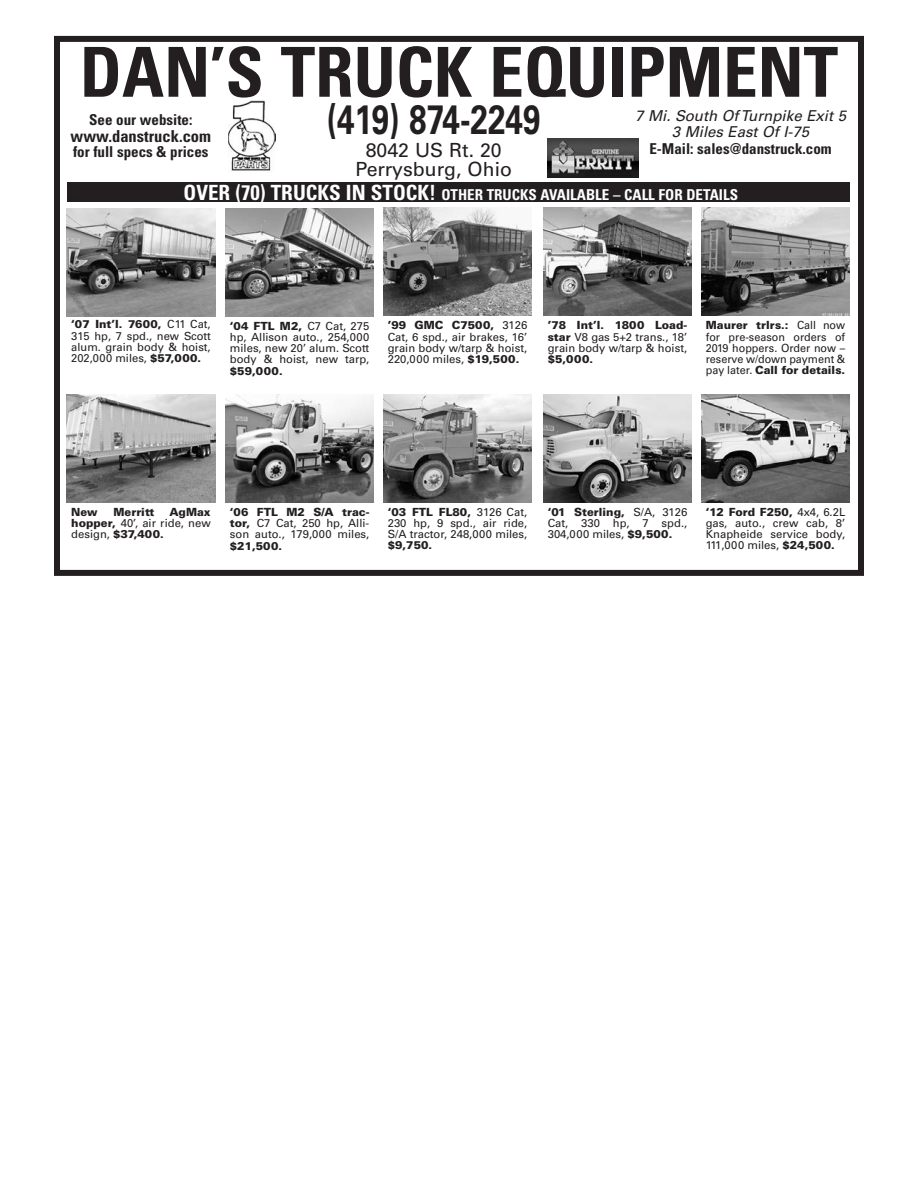
<style>
.page{position:relative;width:918px;height:1188px;background:#fff}
.page>*{position:absolute;margin:0;border:0;box-sizing:border-box;transform-origin:0 0}
.t1{font:700 condensed 69px "Univers";color:#231f20}
.t2{font:700 40.95px "Univers";color:#231f20;scale:.77 1}
.t3{font:19.5px "Univers";color:#231f20}
.t4{font:700 condensed 16.5px "Univers";color:#231f20}
.t5{font:700 condensed 15px "Univers";color:#231f20}
.t6{font:700 condensed 15px "Univers";color:#fff}
.t7{font:italic 15px "Univers";color:#231f20}
.t8{font:11.25px/11.2px "Univers";color:#231f20;text-align:justify}
.t9{font:11.25px/11.2px "Univers";color:#231f20;text-align:justify;scale:.96 1}
.t10{font:900 11.25px "Univers";color:#231f20}
.s1{font-size:21px}
.s2{font-weight:900}
</style>
<div class="page">
<div style="left:54px;top:36px;width:810px;height:540px;border:6px solid #231f20"></div>
<img style="left:228px;top:100px;width:47px;height:71px">
<img style="left:383px;top:394px;width:149px;height:108px">
<img style="left:543px;top:394px;width:149px;height:108px">
<img style="left:225px;top:394px;width:149px;height:108px">
<img style="left:67px;top:394px;width:148px;height:108px">
<img style="left:701px;top:394px;width:149px;height:108px">
<div style="left:68px;top:182px;width:782px;height:19px;background:#231f20"></div>
<img style="left:383px;top:208px;width:149px;height:108px">
<img style="left:543px;top:208px;width:149px;height:108px">
<img style="left:225px;top:208px;width:149px;height:108px">
<img style="left:67px;top:208px;width:148px;height:108px">
<img style="left:701px;top:208px;width:149px;height:108px">
<img style="left:547px;top:139px;width:92px;height:38px">
<p class="t1" style="left:80px;top:30px;width:760px">DAN’S TRUCK EQUIPMENT</p>
<p class="t7" style="left:635px;top:106px;width:212px">7 Mi. South Of Turnpike Exit 5</p>
<p class="t7" style="left:672px;top:123px;width:139px">3 Miles East Of I-75</p>
<p class="t5" style="left:649px;top:139px;width:184px">E-Mail: sales@danstruck.com</p>
<p class="t2" style="left:327px;top:96px;width:279px">(419) 874-2249</p>
<p class="t3" style="left:366px;top:138px;width:138px">8042 US Rt. 20</p>
<p class="t3" style="left:355px;top:158px;width:158px">Perrysburg, Ohio</p>
<p class="t5" style="left:89px;top:111px;width:105px">See our website:</p>
<p class="t4" style="left:71px;top:126px;width:142px">www.danstruck.com</p>
<p class="t5" style="left:73px;top:142px;width:137px">for full specs &amp; prices</p>
<p class="t6" style="left:184px;top:185px;width:556px"><span class="s1">OVER (70) TRUCKS IN STOCK!</span> OTHER TRUCKS AVAILABLE – CALL FOR DETAILS</p>
<p class="t8" style="left:71px;top:319px;width:141px"><span class="s2">‘07 Int’l. 7600,</span> C11 Cat, 315 hp, 7 spd., new Scott alum. grain body &amp; hoist, 202,000 miles, <span class="s2">$57,000.</span></p>
<p class="t9" style="left:706px;top:320px;width:147px"><span class="s2">Maurer trlrs.:</span> Call now for pre-season orders of 2019 hoppers. Order now – reserve w/down payment &amp; pay later. <span class="s2">Call for details.</span></p>
<p class="t8" style="left:388px;top:320px;width:141px"><span class="s2">’99 GMC C7500,</span> 3126<br>Cat, 6 spd., air brakes, 16’ grain body w/tarp &amp; hoist, 220,000 miles, <span class="s2">$19,500.</span></p>
<p class="t8" style="left:548px;top:320px;width:141px"><span class="s2">’78 Int’l. 1800 Load&shy;star</span> V8 gas 5+2 trans., 18’ grain body w/tarp &amp; hoist, <span class="s2">$5,000.</span></p>
<p class="t8" style="left:230px;top:320px;width:141px"><span class="s2">‘04 FTL M2,</span> C7 Cat, 275 hp, Allison auto., 254,000 miles, new 20’ alum. Scott body &amp; hoist, new tarp, <span class="s2">$59,000.</span></p>
<p class="t8" style="left:388px;top:506px;width:141px"><span class="s2">‘03 FTL FL80,</span> 3126 Cat, 230 hp, 9 spd., air ride, S/A tractor, 248,000 miles, <span class="s2">$9,750.</span></p>
<p class="t8" style="left:548px;top:506px;width:141px"><span class="s2">‘01 Sterling,</span> S/A, 3126<br>Cat, 330 hp, 7 spd., 304,000 miles, <span class="s2">$9,500.</span></p>
<p class="t8" style="left:71px;top:506px;width:141px;text-indent:98px"><span class="s2">AgMax hopper,</span> 40’, air ride, new design, <span class="s2">$37,400.</span></p>
<p class="t8" style="left:706px;top:506px;width:141px"><span class="s2">‘12 Ford F250,</span> 4x4, 6.2L gas, auto., crew cab, 8’ Knapheide service body, 111,000 miles, <span class="s2">$24,500.</span></p>
<p class="t8" style="left:230px;top:506px;width:141px"><span class="s2">‘06 FTL M2 S/A trac&shy;tor,</span> C7 Cat, 250 hp, Alli&shy;son auto., 179,000 miles, <span class="s2">$21,500.</span></p>
<p class="t10" style="left:71px;top:505px;width:28px">New</p>
<p class="t10" style="left:113px;top:505px;width:43px">Merritt</p>
</div>
